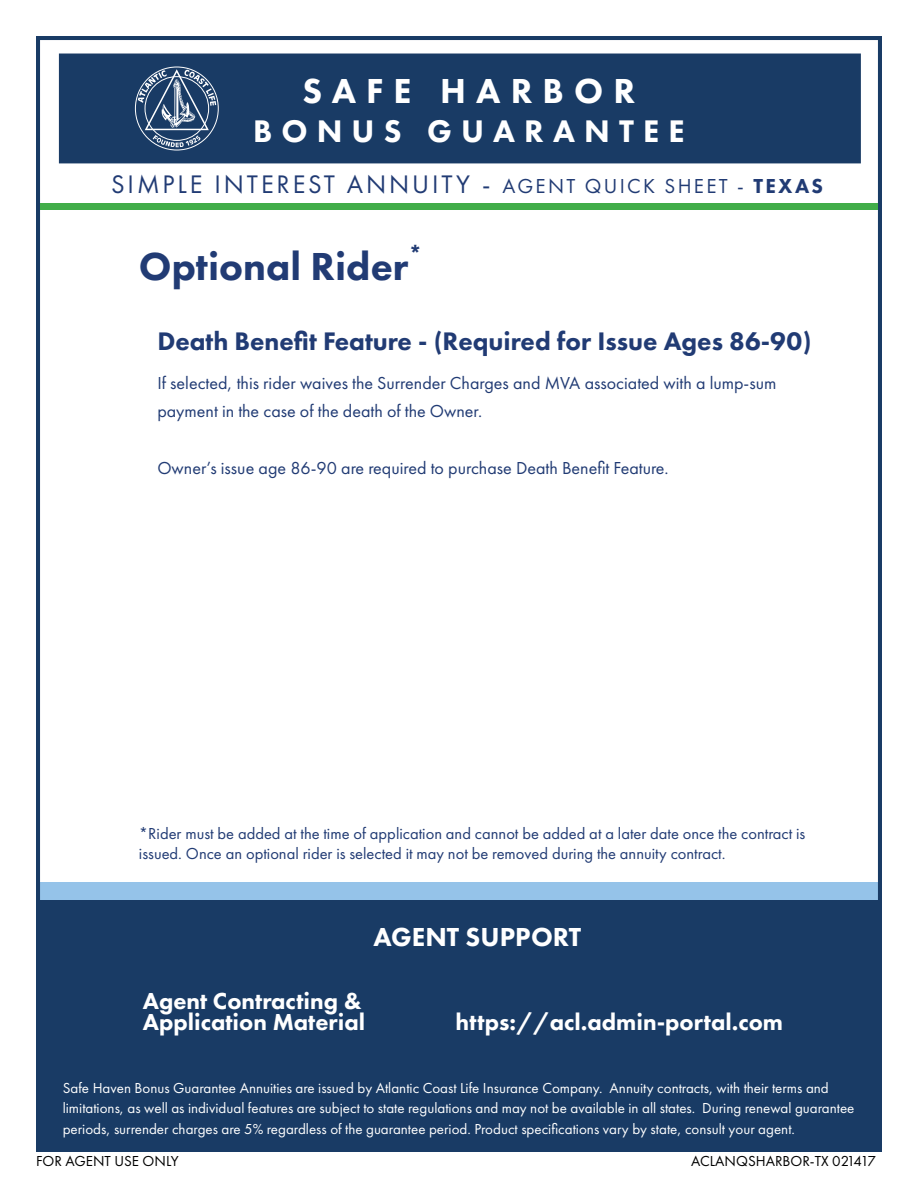
<style>
.page{position:relative;width:918px;height:1188px;background:#fff}
.page>*{position:absolute;margin:0;border:0;box-sizing:border-box;transform-origin:0 0}
.t1{font:800 40.5px "Futura PT";color:#213b74}
.t2{font:800 36px "Futura PT";letter-spacing:.28em;color:#fff}
.t3{font:800 32.4px "Futura PT";letter-spacing:.28em;color:#fff}
.t4{font:800 27px "Futura PT";color:#fff}
.t5{font:800 26.25px "Futura PT";color:#213b74}
.t6{font:26.25px "Futura PT";letter-spacing:.11em;color:#213b74}
.t7{font:800 24px/21px "Futura PT";color:#fff}
.t8{font:18px/28.3px "Futura PT";color:#213b74}
.t9{font:16.5px/20.2px "Futura PT";color:#213b74}
.t10{font:15px/20.2px "Futura PT";color:#fff}
.t11{font:15px "Futura PT";color:#000}
.s1{font-size:21px}
.s2{font-weight:800;font-size:21px}
</style>
<div class="page">
<div style="left:38px;top:900px;width:842px;height:250px;background:#193b65"></div>
<div style="left:37px;top:882px;width:844px;height:18px;background:#95c3e9"></div>
<div style="left:59px;top:54px;width:802px;height:109px;background:#193b65"></div>
<div style="left:36px;top:36px;width:846px;height:1116px;border:4px solid #193b65"></div>
<div style="left:40px;top:203px;width:838px;height:7px;background:#41ad49"></div>
<svg style="left:135px;top:66px;width:84px;height:85px"></svg>
<h2 class="t2" style="left:303px;top:69px;width:334px">SAFE HARBOR</h2>
<h3 class="t3" style="left:253px;top:111px;width:433px">BONUS GUARANTEE</h3>
<h3 class="t6" style="left:111px;top:169px;width:713px">SIMPLE INTEREST ANNUITY - <span class="s1">AGENT QUICK SHEET -</span> <span class="s2">TEXAS</span></h3>
<h1 class="t1" style="left:139px;top:241px;width:285px">Optional Rider<sup>*</sup></h1>
<h3 class="t5" style="left:157px;top:325px;width:655px">Death Benefit Feature - (Required for Issue Ages 86-90)</h3>
<p class="t8" style="left:157px;top:368px;width:621px">If selected, this rider waives the Surrender Charges and MVA associated with a lump-sum payment in the case of the death of the Owner.</p>
<p class="t8" style="left:157px;top:453px;width:513px">Owner’s issue age 86-90 are required to purchase Death Benefit Feature.</p>
<p class="t9" style="left:139px;top:823px;width:668px">*Rider must be added at the time of application and cannot be added at a later date once the contract is issued. Once an optional rider is selected it may not be removed during the annuity contract.</p>
<h3 class="t4" style="left:373px;top:920px;width:209px">AGENT SUPPORT</h3>
<h3 class="t7" style="left:143px;top:990px;width:224px">Agent Contracting &amp;<br>Application Material</h3>
<h3 class="t7" style="left:455px;top:1011px;width:329px">https://acl.admin-portal.com</h3>
<p class="t10" style="left:63px;top:1078px;width:793px">Safe Haven Bonus Guarantee Annuities are issued by Atlantic Coast Life Insurance Company. Annuity contracts, with their terms and limitations, as well as individual features are subject to state regulations and may not be available in all states. During renewal guarantee periods, surrender charges are 5% regardless of the guarantee period. Product specifications vary by state, consult your agent.</p>
<p class="t11" style="left:36px;top:1153px;width:144px">FOR AGENT USE ONLY</p>
<p class="t11" style="left:691px;top:1153px;width:186px">ACLANQSHARBOR-TX 021417</p>
</div>
